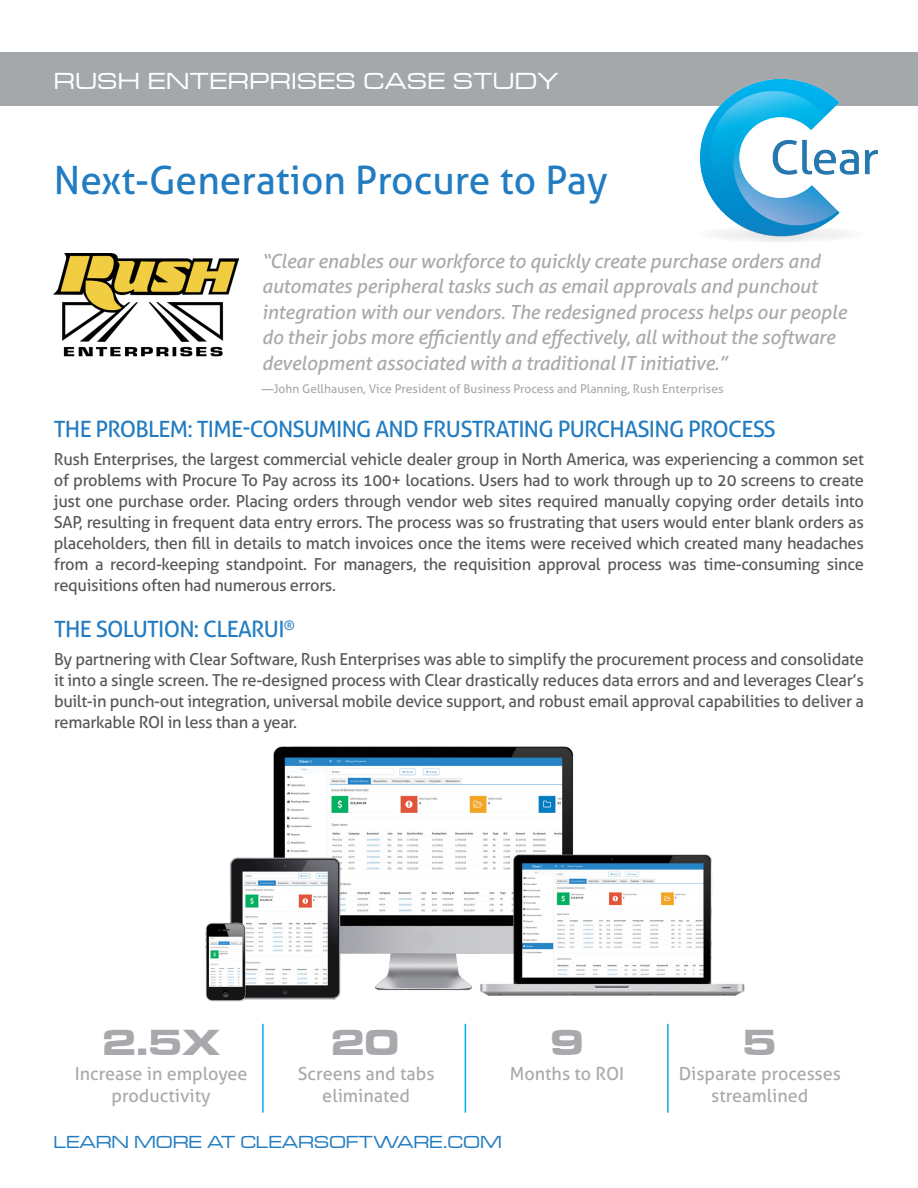
<style>
.page{position:relative;width:918px;height:1188px;background:#fff}
.page>*{position:absolute;margin:0;border:0;box-sizing:border-box;transform-origin:0 0}
.Headline{font:39px "Aller";color:#227cc1}
.Body_text{font:37.5px "Microgramma D Bold Exte";color:#a8a9ad}
.Stat_Detail{font:37.5px "Microgramma D Bold Exte";color:#a8a9ad}
.t1{font:24px "Microgramma D Medi Exte";letter-spacing:.05em;color:#fff}
.Subhead{font:22.5px "Aller";letter-spacing:-.035em;color:#227cc1}
.t2{font:italic 19.5px/25.5px "Aller";letter-spacing:-.01em;color:#a8a9ad}
.Body_text-2{font:18px/22.5px "Aller";color:#a8a9ad;text-align:center}
.t3{font:18px "Microgramma D Medi Exte";letter-spacing:.03em;color:#227cc1}
.Stat_Detail-2{font:18px/22.5px "Aller";color:#a8a9ad;text-align:center}
.Body_text-3{font:16.5px/21px "Aller";letter-spacing:-.02em;color:#57585a;text-align:justify}
.Quote_Attribute{font:12px "Aller";color:#a8a9ad}
</style>
<div class="page">
<div style="left:0;top:53px;width:918px;height:53px;background:#a5a8ab"></div>
<img style="left:700px;top:79px;width:177px;height:163px">
<img style="left:205px;top:746px;width:540px;height:256px">
<hr style="left:262px;top:1024px;width:2px;height:89px;background:#00aeef">
<hr style="left:465px;top:1024px;width:1px;height:89px;background:#00aeef">
<hr style="left:667px;top:1024px;width:2px;height:89px;background:#00aeef">
<img style="left:54px;top:254px;width:185px;height:103px">
<p class="t1" style="left:54px;top:65px;width:505px">RUSH ENTERPRISES CASE STUDY</p>
<p class="Headline" style="left:54px;top:157px;width:555px">Next-Generation Procure to Pay</p>
<p class="t2" style="left:262px;top:248px;width:586px">“Clear enables our workforce to quickly create purchase orders and automates peripheral tasks such as email approvals and punchout integration with our vendors. The redesigned process helps our people do their jobs more efficiently and effectively, all without the software development associated with a traditional IT initiative.”</p>
<p class="Quote_Attribute" style="left:262px;top:382px;width:463px">—John Gellhausen, Vice President of Business Process and Planning, Rush Enterprises</p>
<p class="Subhead" style="left:54px;top:416px;width:724px">THE PROBLEM: TIME-CONSUMING AND FRUSTRATING PURCHASING PROCESS</p>
<p class="Body_text-3" style="left:54px;top:449px;width:812px">Rush Enterprises, the largest commercial vehicle dealer group in North America, was experiencing a common set of problems with Procure To Pay across its 100+ locations. Users had to work through up to 20 screens to create just one purchase order. Placing orders through vendor web sites required manually copying order details into SAP, resulting in frequent data entry errors. The process was so frustrating that users would enter blank orders as placeholders, then fill in details to match invoices once the items were received which created many headaches from a record-keeping standpoint. For managers, the requisition approval process was time-consuming since requisitions often had numerous errors.</p>
<p class="Subhead" style="left:54px;top:616px;width:242px">THE SOLUTION: CLEARUI<sup>®</sup></p>
<p class="Body_text-3" style="left:54px;top:649px;width:812px">By partnering with Clear Software, Rush Enterprises was able to simplify the procurement process and consolidate it into a single screen. The re-designed process with Clear drastically reduces data errors and and leverages Clear’s built-in punch-out integration, universal mobile device support, and robust email approval capabilities to deliver a remarkable ROI in less than a year.</p>
<p class="Body_text" style="left:102px;top:1017px;width:119px">2.5X</p>
<p class="Body_text-2" style="left:75px;top:1062px;width:174px">Increase in employee productivity</p>
<p class="Stat_Detail" style="left:331px;top:1017px;width:70px">20</p>
<p class="Stat_Detail-2" style="left:298px;top:1062px;width:138px">Screens and tabs eliminated</p>
<p class="Body_text" style="left:550px;top:1017px;width:36px">9</p>
<p class="Body_text-2" style="left:510px;top:1062px;width:116px">Months to ROI</p>
<p class="t3" style="left:54px;top:1131px;width:449px">LEARN MORE AT CLEARSOFTWARE.COM</p>
<p class="Body_text" style="left:743px;top:1017px;width:36px">5</p>
<p class="Body_text-2" style="left:679px;top:1062px;width:164px">Disparate processes streamlined</p>
</div>
